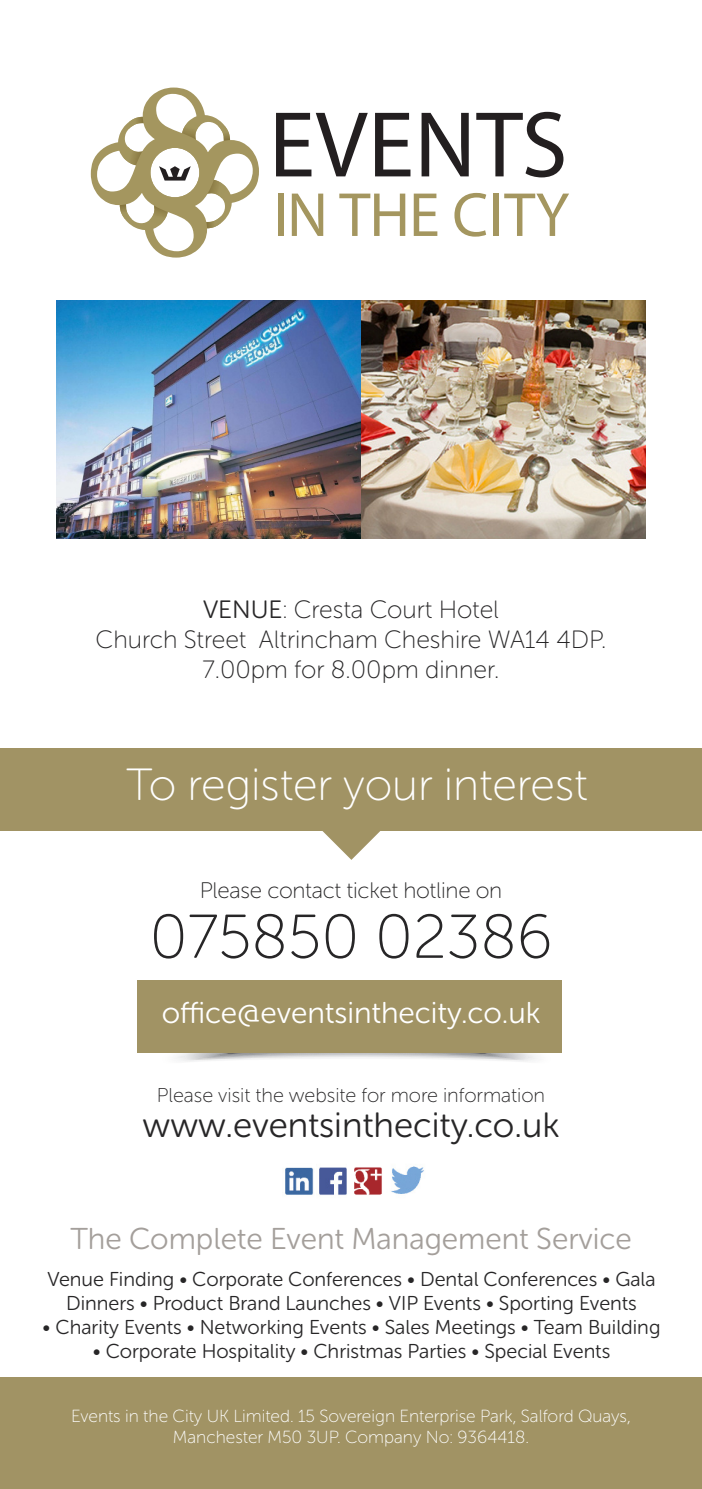
<style>
.page{position:relative;width:702px;height:1489px;background:#fff}
.page>*{position:absolute;margin:0;border:0;box-sizing:border-box;transform-origin:0 0}
.t1{font:61.75px "Museo Sans Rounded 100";color:#272627}
.t2{font:45px "Museo Sans Rounded 100";color:#fff}
.t3{font:35px "Museo Sans Rounded 300";color:#272627}
.t4{font:30px "Museo Sans Rounded 300";color:#a49f9b}
.t5{font:30px "Museo Sans Rounded 300";color:#fff}
.t6{font:25px/30px "Museo Sans Rounded 100";color:#272627;text-align:center}
.t7{font:22.5px "Museo Sans Rounded 100";letter-spacing:-.01em;color:#272627}
.t8{font:20px/24px "Museo Sans Rounded 300";color:#272627;text-align:center}
.t9{font:20px "Museo Sans Rounded 100";color:#272627}
.t10{font:17.5px/21px "Museo Sans Rounded 100";color:#fff;text-align:center}
.s1{font-family:"Museo Sans Rounded 300"}
</style>
<div class="page">
<hr style="left:701px;top:158px;width:1px;height:203px;background:#a19364">
<svg style="left:158px;top:1052px;width:397px;height:10px"></svg>
<div style="left:137px;top:980px;width:425px;height:72px;background:#a19364"></div>
<svg style="left:318px;top:830px;width:67px;height:29px"></svg>
<div style="left:0;top:748px;width:702px;height:82px;background:#a19364"></div>
<img style="left:285px;top:1167px;width:29px;height:28px">
<img style="left:319px;top:1167px;width:27px;height:28px">
<img style="left:354px;top:1166px;width:70px;height:29px">
<div style="left:0;top:1377px;width:702px;height:111px;background:#a19364"></div>
<img style="left:57px;top:301px;width:304px;height:237px">
<img style="left:361px;top:301px;width:284px;height:237px">
<svg style="left:276px;top:113px;width:92px;height:63px"></svg>
<svg style="left:375px;top:113px;width:35px;height:63px"></svg>
<svg style="left:421px;top:113px;width:47px;height:63px"></svg>
<svg style="left:476px;top:112px;width:87px;height:65px"></svg>
<div style="left:278px;top:193px;width:5px;height:43px;background:#a4965f"></div>
<svg style="left:292px;top:193px;width:31px;height:43px"></svg>
<svg style="left:339px;top:193px;width:66px;height:43px"></svg>
<svg style="left:414px;top:193px;width:23px;height:43px"></svg>
<svg style="left:454px;top:193px;width:32px;height:44px"></svg>
<div style="left:493px;top:193px;width:6px;height:43px;background:#a4965f"></div>
<svg style="left:504px;top:193px;width:65px;height:43px"></svg>
<svg style="left:91px;top:88px;width:168px;height:169px"></svg>
<p class="t6" style="left:96px;top:596px;width:512px"><span class="s1">VENUE</span>: Cresta Court Hotel<br>Church Street Altrincham Cheshire WA14 4DP.<br>7.00pm for 8.00pm dinner.</p>
<h2 class="t2" style="left:126px;top:769px;width:462px">To register your interest</h2>
<p class="t7" style="left:200px;top:882px;width:304px">Please contact ticket hotline on</p>
<h1 class="t1" style="left:149px;top:914px;width:404px">075850 02386</h1>
<h3 class="t5" style="left:162px;top:1002px;width:380px">office@eventsinthecity.co.uk</h3>
<p class="t9" style="left:157px;top:1087px;width:390px">Please visit the website for more information</p>
<h3 class="t3" style="left:142px;top:1112px;width:418px">www.eventsinthecity.co.uk</h3>
<h3 class="t4" style="left:70px;top:1227px;width:562px">The Complete Event Management Service</h3>
<p class="t8" style="left:47px;top:1268px;width:609px">Venue Finding • Corporate Conferences • Dental Conferences • Gala<br>Dinners • Product Brand Launches • VIP Events • Sporting Events</p>
<p class="t8" style="left:43px;top:1316px;width:619px">• Charity Events • Networking Events • Sales Meetings • Team Building</p>
<p class="t8" style="left:93px;top:1340px;width:519px">• Corporate Hospitality • Christmas Parties • Special Events</p>
<p class="t10" style="left:71px;top:1407px;width:561px">Events in the City UK Limited. 15 Sovereign Enterprise Park, Salford Quays,<br>Manchester M50 3UP. Company No: 9364418.</p>
</div>
